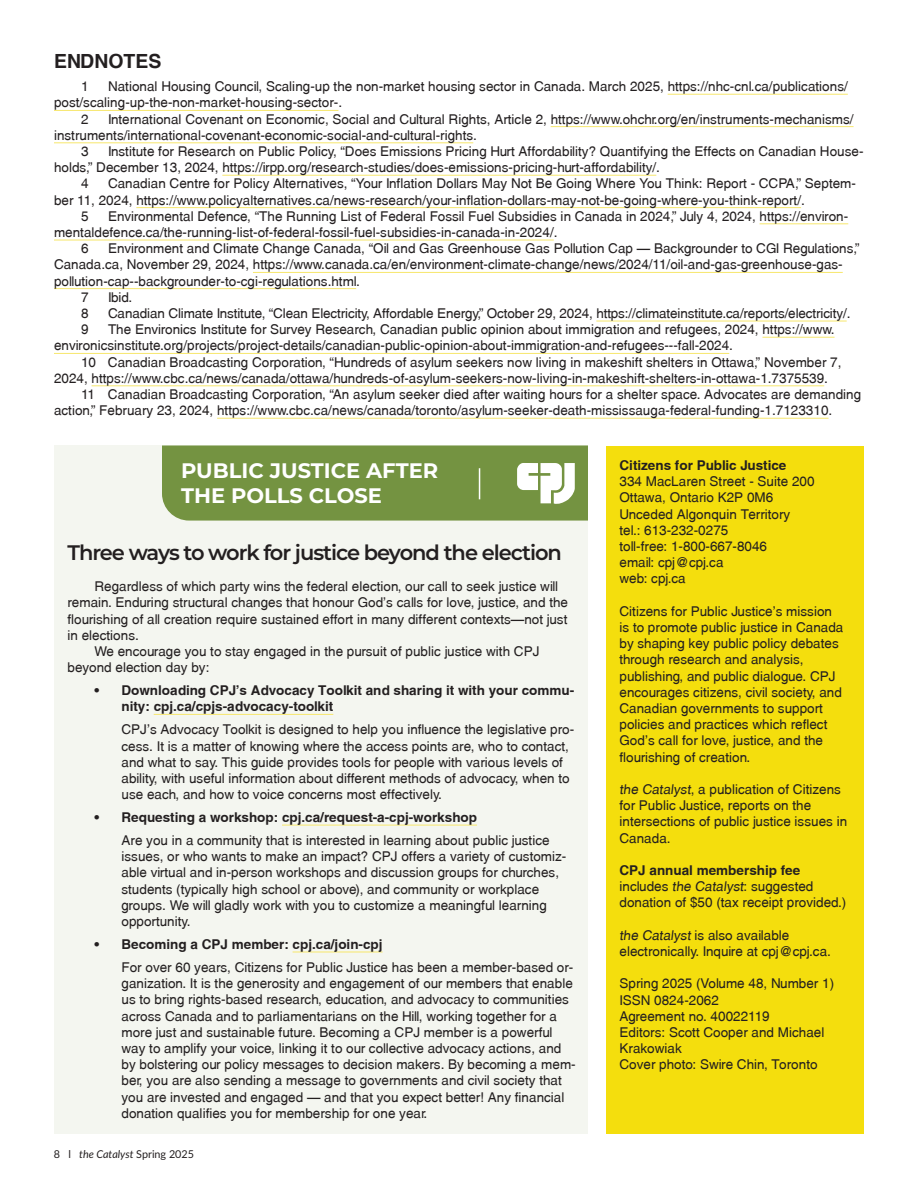
<style>
.page{position:relative;width:918px;height:1188px;background:#fff}
.page>*{position:absolute;margin:0;border:0;box-sizing:border-box;transform-origin:0 0}
.Headline{font:600 21px "Montserrat";letter-spacing:-.05em;color:#231f20}
.Questions_Headline_White{font:700 21px/25.2px "Montserrat";color:#fff}
.t1{font:700 19.5px "Mytupi";color:#231f20}
.Footer_Infobox{font:13.5px/16.2px "Mytupi";color:#231f20}
.Footer_Infobox-2{font:700 13.5px/16.2px "Mytupi";color:#231f20}
.t2{font:10.8px "Lato";color:#231f20}
.s1{font-style:italic}
.s2{font-weight:700}
</style>
<div class="page">
<div style="left:606px;top:447px;width:258px;height:687px;background:#f4de0d"></div>
<hr style="left:668px;top:94px;width:180px;height:1px;background:#f7e76c">
<hr style="left:54px;top:110px;width:284px;height:1px;background:#f7e76c">
<hr style="left:551px;top:126px;width:303px;height:1px;background:#f7e76c">
<hr style="left:54px;top:142px;width:419px;height:1px;background:#f7e76c">
<hr style="left:222px;top:175px;width:434px;height:1px;background:#f7e76c">
<hr style="left:136px;top:207px;width:665px;height:1px;background:#f7e76c">
<hr style="left:760px;top:223px;width:88px;height:1px;background:#f7e76c">
<hr style="left:54px;top:240px;width:500px;height:1px;background:#f7e76c">
<hr style="left:253px;top:272px;width:590px;height:1px;background:#f7e76c">
<hr style="left:54px;top:288px;width:302px;height:1px;background:#f7e76c">
<hr style="left:596px;top:321px;width:251px;height:1px;background:#f7e76c">
<hr style="left:762px;top:337px;width:73px;height:1px;background:#f7e76c">
<hr style="left:54px;top:353px;width:675px;height:1px;background:#f7e76c">
<hr style="left:92px;top:385px;width:732px;height:1px;background:#f7e76c">
<hr style="left:217px;top:418px;width:612px;height:1px;background:#f7e76c">
<div style="left:54px;top:446px;width:534px;height:688px;background:#f4f6f0"></div>
<svg style="left:162px;top:446px;width:426px;height:75px;background:#7c994d"></svg>
<hr style="left:479px;top:468px;width:1px;height:31px;background:#fff">
<hr style="left:154px;top:714px;width:179px;height:1px;background:#f7e76c">
<hr style="left:282px;top:825px;width:195px;height:1px;background:#f7e76c">
<hr style="left:293px;top:952px;width:90px;height:1px;background:#f7e76c">
<p class="t1" style="left:54px;top:50px;width:109px">ENDNOTES</p>
<p class="Footer_Infobox" style="left:81px;top:78px;width:9px">1</p>
<p class="Footer_Infobox" style="left:54px;top:78px;width:795px;text-indent:54px">National Housing Council, Scaling-up the non-market housing sector in Canada. March 2025, https://nhc-cnl.ca/publications/ post/scaling-up-the-non-market-housing-sector-.</p>
<p class="Footer_Infobox" style="left:81px;top:111px;width:9px">2</p>
<p class="Footer_Infobox" style="left:54px;top:111px;width:801px;text-indent:54px">International Covenant on Economic, Social and Cultural Rights, Article 2, https://www.ohchr.org/en/instruments-mechanisms/ instruments/international-covenant-economic-social-and-cultural-rights.</p>
<p class="Footer_Infobox" style="left:81px;top:143px;width:9px">3</p>
<p class="Footer_Infobox" style="left:54px;top:143px;width:811px;text-indent:54px">Institute for Research on Public Policy, “Does Emissions Pricing Hurt Affordability? Quantifying the Effects on Canadian House&shy;holds,” December 13, 2024, https://irpp.org/research-studies/does-emissions-pricing-hurt-affordability/.</p>
<p class="Footer_Infobox" style="left:81px;top:175px;width:9px">4</p>
<p class="Footer_Infobox" style="left:54px;top:175px;width:803px;text-indent:54px">Canadian Centre for Policy Alternatives, “Your Inflation Dollars May Not Be Going Where You Think: Report - CCPA,” Septem&shy;ber 11, 2024, https://www.policyalternatives.ca/news-research/your-inflation-dollars-may-not-be-going-where-you-think-report/.</p>
<p class="Footer_Infobox" style="left:81px;top:208px;width:9px">5</p>
<p class="Footer_Infobox" style="left:54px;top:208px;width:796px;text-indent:54px">Environmental Defence, “The Running List of Federal Fossil Fuel Subsidies in Canada in 2024,” July 4, 2024, https://environ&shy;mentaldefence.ca/the-running-list-of-federal-fossil-fuel-subsidies-in-canada-in-2024/.</p>
<p class="Footer_Infobox" style="left:81px;top:240px;width:9px">6</p>
<p class="Footer_Infobox" style="left:54px;top:240px;width:807px;text-indent:54px">Environment and Climate Change Canada, “Oil and Gas Greenhouse Gas Pollution Cap – Backgrounder to CGI Regulations,”<br>Canada.ca, November 29, 2024, https://www.canada.ca/en/environment-climate-change/news/2024/11/oil-and-gas-greenhouse-gas&shy;pollution-cap--backgrounder-to-cgi-regulations.html.</p>
<p class="Footer_Infobox" style="left:81px;top:289px;width:9px">7</p>
<p class="Footer_Infobox" style="left:108px;top:289px;width:26px">Ibid.</p>
<p class="Footer_Infobox" style="left:81px;top:305px;width:9px">8</p>
<p class="Footer_Infobox" style="left:108px;top:305px;width:744px">Canadian Climate Institute, “Clean Electricity, Affordable Energy,” October 29, 2024, https://climateinstitute.ca/reports/electricity/.</p>
<p class="Footer_Infobox" style="left:81px;top:321px;width:9px">9</p>
<p class="Footer_Infobox" style="left:54px;top:321px;width:782px;text-indent:54px">The Environics Institute for Survey Research, Canadian public opinion about immigration and refugees, 2024, https://www. environicsinstitute.org/projects/project-details/canadian-public-opinion-about-immigration-and-refugees---fall-2024.</p>
<p class="Footer_Infobox" style="left:54px;top:354px;width:789px;text-indent:27px">10 Canadian Broadcasting Corporation, “Hundreds of asylum seekers now living in makeshift shelters in Ottawa,” November 7,<br>2024, https://www.cbc.ca/news/canada/ottawa/hundreds-of-asylum-seekers-now-living-in-makeshift-shelters-in-ottawa-1.7375539.</p>
<p class="Footer_Infobox" style="left:54px;top:386px;width:809px;text-indent:27px">11 Canadian Broadcasting Corporation, “An asylum seeker died after waiting hours for a shelter space. Advocates are demanding action,” February 23, 2024, https://www.cbc.ca/news/canada/toronto/asylum-seeker-death-mississauga-federal-funding-1.7123310.</p>
<p class="Questions_Headline_White" style="left:181px;top:457px;width:259px">PUBLIC JUSTICE AFTER<br>THE POLLS CLOSE</p>
<p class="Headline" style="left:68px;top:538px;width:496px">Three ways to work for justice beyond the election</p>
<p class="Footer_Infobox" style="left:68px;top:578px;width:502px;text-indent:27px">Regardless of which party wins the federal election, our call to seek justice will remain. Enduring structural changes that honour God’s calls for love, justice, and the flourishing of all creation require sustained effort in many different contexts–not just in elections.</p>
<p class="Footer_Infobox" style="left:68px;top:643px;width:473px;text-indent:27px">We encourage you to stay engaged in the pursuit of public justice with CPJ beyond election day by:</p>
<p class="Footer_Infobox-2" style="left:122px;top:682px;width:454px;text-indent:-27px">• Downloading CPJ’s Advocacy Toolkit and sharing it with your commu&shy;nity: cpj.ca/cpjs-advocacy-toolkit</p>
<p class="Footer_Infobox" style="left:122px;top:721px;width:454px">CPJ’s Advocacy Toolkit is designed to help you influence the legislative pro&shy;cess. It is a matter of knowing where the access points are, who to contact, and what to say. This guide provides tools for people with various levels of ability, with useful information about different methods of advocacy, when to use each, and how to voice concerns most effectively.</p>
<p class="Footer_Infobox-2" style="left:94px;top:809px;width:384px">• Requesting a workshop: cpj.ca/request-a-cpj-workshop</p>
<p class="Footer_Infobox" style="left:122px;top:832px;width:446px">Are you in a community that is interested in learning about public justice issues, or who wants to make an impact? CPJ offers a variety of customiz&shy;able virtual and in-person workshops and discussion groups for churches, students (typically high school or above), and community or workplace groups. We will gladly work with you to customize a meaningful learning opportunity.</p>
<p class="Footer_Infobox-2" style="left:94px;top:936px;width:290px">• Becoming a CPJ member: cpj.ca/join-cpj</p>
<p class="Footer_Infobox" style="left:122px;top:959px;width:456px">For over 60 years, Citizens for Public Justice has been a member-based or&shy;ganization. It is the generosity and engagement of our members that enable us to bring rights-based research, education, and advocacy to communities across Canada and to parliamentarians on the Hill, working together for a more just and sustainable future. Becoming a CPJ member is a powerful way to amplify your voice, linking it to our collective advocacy actions, and by bolstering our policy messages to decision makers. By becoming a mem&shy;ber, you are also sending a message to governments and civil society that you are invested and engaged – and that you expect better! Any financial donation qualifies you for membership for one year.</p>
<p class="t2" style="left:54px;top:1147px;width:142px">8 l <span class="s1">the Catalyst</span> Spring 2025</p>
<p class="Footer_Infobox-2" style="left:620px;top:457px;width:169px">Citizens for Public Justice</p>
<p class="Footer_Infobox" style="left:620px;top:473px;width:197px">334 MacLaren Street - Suite 200</p>
<p class="Footer_Infobox" style="left:620px;top:489px;width:155px">Ottawa, Ontario K2P 0M6</p>
<p class="Footer_Infobox" style="left:620px;top:506px;width:172px">Unceded Algonquin Territory</p>
<p class="Footer_Infobox" style="left:620px;top:522px;width:110px">tel.: 613-232-0275</p>
<p class="Footer_Infobox" style="left:620px;top:538px;width:149px">toll-free: 1-800-667-8046</p>
<p class="Footer_Infobox" style="left:620px;top:554px;width:106px">email: cpj@cpj.ca</p>
<p class="Footer_Infobox" style="left:620px;top:570px;width:68px">web: cpj.ca</p>
<p class="Footer_Infobox" style="left:620px;top:603px;width:225px">Citizens for Public Justice’s mission is to promote public justice in Canada by shaping key public policy debates through research and analysis, publishing, and public dialogue. CPJ encourages citizens, civil society, and Canadian governments to support policies and practices which reflect God’s call for love, justice, and the flourishing of creation.</p>
<p class="Footer_Infobox" style="left:620px;top:781px;width:229px">the Catalyst, a publication of Citizens for Public Justice, reports on the intersections of public justice issues in<br>Canada.</p>
<p class="Footer_Infobox" style="left:620px;top:862px;width:228px"><span class="s2">CPJ annual membership fee </span>includes the Catalyst: suggested donation of $50 (tax receipt provided.)</p>
<p class="Footer_Infobox" style="left:620px;top:927px;width:213px">the Catalyst is also available electronically. Inquire at cpj@cpj.ca.</p>
<p class="Footer_Infobox" style="left:620px;top:975px;width:216px">Spring 2025 (Volume 48, Number 1)</p>
<p class="Footer_Infobox" style="left:620px;top:992px;width:206px">ISSN 0824-2062<br>Agreement no. 40022119<br>Editors: Scott Cooper and Michael<br>Krakowiak</p>
<p class="Footer_Infobox" style="left:620px;top:1056px;width:200px">Cover photo: Swire Chin, Toronto</p>
</div>
